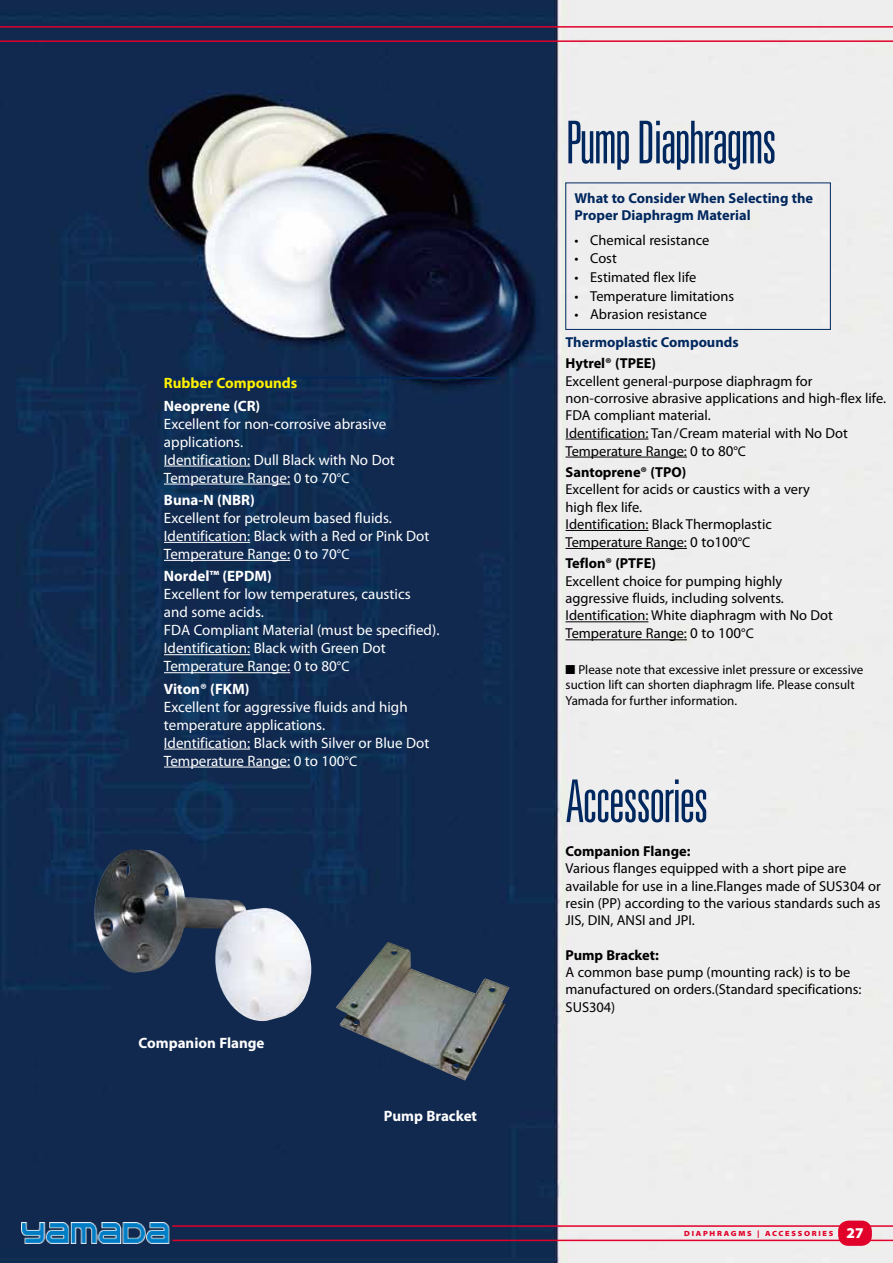
<style>
.page{position:relative;width:893px;height:1263px;background:#fff}
.page>*{position:absolute;margin:0;border:0;box-sizing:border-box;transform-origin:0 0}
.t1{font:300 ultra-condensed 59.1px "Univers LT Std";letter-spacing:-.025em;color:#00275e;scale:.95 1}
.t2{font:300 ultra-condensed 58.95px "Univers LT Std";letter-spacing:-.025em;color:#00275e;scale:.95 1}
.t3{font:15px/18px "Myriad Pro";color:#fff}
.t4{font:700 15px "Myriad Pro";color:#fff}
.t5{font:700 15px "Myriad Pro";color:#fff100}
.t6{font:900 15px "Myriad Pro";color:#fff}
.t7{font:14.4px/17.5px "Myriad Pro";color:#000}
.t8{font:700 14.4px/17.2px "Myriad Pro";color:#00275e}
.t9{font:700 14.4px "Myriad Pro";color:#000}
.t10{font:13.05px/15.9px "Myriad Pro";color:#000}
.t11{font:900 semi-expanded 7.5px "Myriad Pro";letter-spacing:.23em;color:#e1002a}
.s1{font-size:14.1px}
.s2{font-size:15px}
</style>
<div class="page">
<img style="left:0;top:0;width:893px;height:1263px">
<img style="left:21px;top:1223px;width:153px;height:20px">
<hr style="left:172px;top:1225px;width:721px;height:2px;background:#e1002a">
<hr style="left:172px;top:1239px;width:721px;height:2px;background:#e1002a">
<div style="left:838px;top:1220px;width:34px;height:26px;background:#e1002a;border-radius:10px"></div>
<img style="left:94px;top:849px;width:217px;height:172px">
<img style="left:336px;top:942px;width:174px;height:139px">
<hr style="left:164px;top:377px;width:335px;height:1px;background:#00275e">
<hr style="left:164px;top:466px;width:86px;height:1px;background:#fff">
<hr style="left:164px;top:484px;width:126px;height:1px;background:#fff">
<hr style="left:164px;top:542px;width:86px;height:1px;background:#fff">
<hr style="left:164px;top:560px;width:126px;height:1px;background:#fff">
<hr style="left:164px;top:654px;width:86px;height:1px;background:#fff">
<hr style="left:164px;top:672px;width:126px;height:1px;background:#fff">
<hr style="left:164px;top:749px;width:86px;height:1px;background:#fff">
<hr style="left:164px;top:767px;width:126px;height:1px;background:#fff">
<hr style="left:566px;top:439px;width:82px;height:1px;background:#000">
<hr style="left:566px;top:457px;width:121px;height:1px;background:#000">
<hr style="left:566px;top:530px;width:82px;height:1px;background:#000">
<hr style="left:566px;top:548px;width:121px;height:1px;background:#000">
<hr style="left:566px;top:621px;width:82px;height:1px;background:#000">
<hr style="left:566px;top:639px;width:121px;height:1px;background:#000">
<div style="left:566px;top:183px;width:265px;height:147px;border:1px solid #00275e"></div>
<hr style="left:0;top:26px;width:893px;height:2px;background:#e1002a">
<hr style="left:0;top:40px;width:893px;height:2px;background:#e1002a">
<p class="t5" style="left:164px;top:373px;width:135px">Rubber Compounds</p>
<p class="t4" style="left:164px;top:396px;width:98px">Neoprene (CR)</p>
<p class="t3" style="left:164px;top:414px;width:232px">Excellent for non-corrosive abrasive applications.<br>Identification: Dull Black with No Dot<br>Temperature Range: 0 to 70<span class="s1">°C</span></p>
<p class="t4" style="left:164px;top:490px;width:92px">Buna-N (NBR)</p>
<p class="t3" style="left:164px;top:509px;width:267px">Excellent for petroleum based fluids.<br>Identification: Black with a Red or Pink Dot<br>Temperature Range: 0 to 70<span class="s1">°C</span></p>
<p class="t4" style="left:164px;top:566px;width:109px">Nordel™ (EPDM)</p>
<p class="t3" style="left:164px;top:585px;width:277px">Excellent for low temperatures, caustics<br>and some acids.<br>FDA Compliant Material (must be specified).<br>Identification: Black with Green Dot Temperature Range: 0 to 80<span class="s1">°C</span></p>
<p class="t4" style="left:164px;top:679px;width:87px">Viton® (FKM)</p>
<p class="t3" style="left:164px;top:697px;width:267px">Excellent for aggressive fluids and high temperature applications.<br>Identification: Black with Silver or Blue Dot Temperature Range: 0 to 100<span class="s1">°C</span></p>
<p class="t4" style="left:139px;top:1033px;width:127px">Companion Flange</p>
<p class="t4" style="left:384px;top:1106px;width:95px">Pump Bracket</p>
<h2 class="t2" style="left:566px;top:112px;width:224px">Pump Diaphragms</h2>
<p class="t8" style="left:575px;top:189px;width:240px">What to Consider When Selecting the<br>Proper Diaphragm Material</p>
<p class="t7" style="left:575px;top:231px;width:136px">• Chemical resistance</p>
<p class="t7" style="left:575px;top:250px;width:44px">• Cost</p>
<p class="t7" style="left:575px;top:268px;width:123px">• Estimated flex life</p>
<p class="t7" style="left:575px;top:287px;width:161px">• Temperature limitations</p>
<p class="t7" style="left:575px;top:305px;width:134px">• Abrasion resistance</p>
<p class="t8" style="left:566px;top:333px;width:175px">Thermoplastic Compounds</p>
<p class="t9" style="left:566px;top:354px;width:92px">Hytrel® (TPEE)</p>
<p class="t7" style="left:566px;top:372px;width:322px">Excellent general-purpose diaphragm for non-corrosive abrasive applications and high-flex life.<br>FDA compliant material.<br>Identification: Tan/Cream material with No Dot Temperature Range: <span class="s2">0 to 80</span><span class="s1">°C</span></p>
<p class="t9" style="left:566px;top:463px;width:122px">Santoprene® (TPO)</p>
<p class="t7" style="left:566px;top:480px;width:246px">Excellent for acids or caustics with a very high flex life.<br>Identification: Black Thermoplastic<br>Temperature Range: <span class="s2">0 to100</span><span class="s1">°C</span></p>
<p class="t9" style="left:566px;top:554px;width:92px">Teflon® (PTFE)</p>
<p class="t7" style="left:566px;top:572px;width:269px">Excellent choice for pumping highly aggressive fluids, including solvents.<br>Identification: White diaphragm with No Dot Temperature Range: <span class="s2">0 to 100</span><span class="s1">°C</span></p>
<p class="t10" style="left:566px;top:661px;width:299px">■ Please note that excessive inlet pressure or excessive suction lift can shorten diaphragm life. Please consult<br>Yamada for further information.</p>
<h1 class="t1" style="left:566px;top:770px;width:152px">Accessories</h1>
<p class="t9" style="left:566px;top:842px;width:126px">Companion Flange:</p>
<p class="t7" style="left:566px;top:859px;width:317px">Various flanges equipped with a short pipe are available for use in a line.Flanges made of SUS304 or resin (PP) according to the various standards such as JIS, DIN, ANSI and JPI.</p>
<p class="t9" style="left:566px;top:945px;width:95px">Pump Bracket:</p>
<p class="t7" style="left:566px;top:963px;width:297px">A common base pump (mounting rack) is to be manufactured on orders.(Standard specifications:<br>SUS304)</p>
<p class="t11" style="left:684px;top:1229px;width:33px">DIA PHRAGMS</p>
<p class="t11" style="left:757px;top:1229px;width:36px">| A CCESSORIES</p>
<p class="t6" style="left:846px;top:1223px;width:19px">27</p>
</div>
